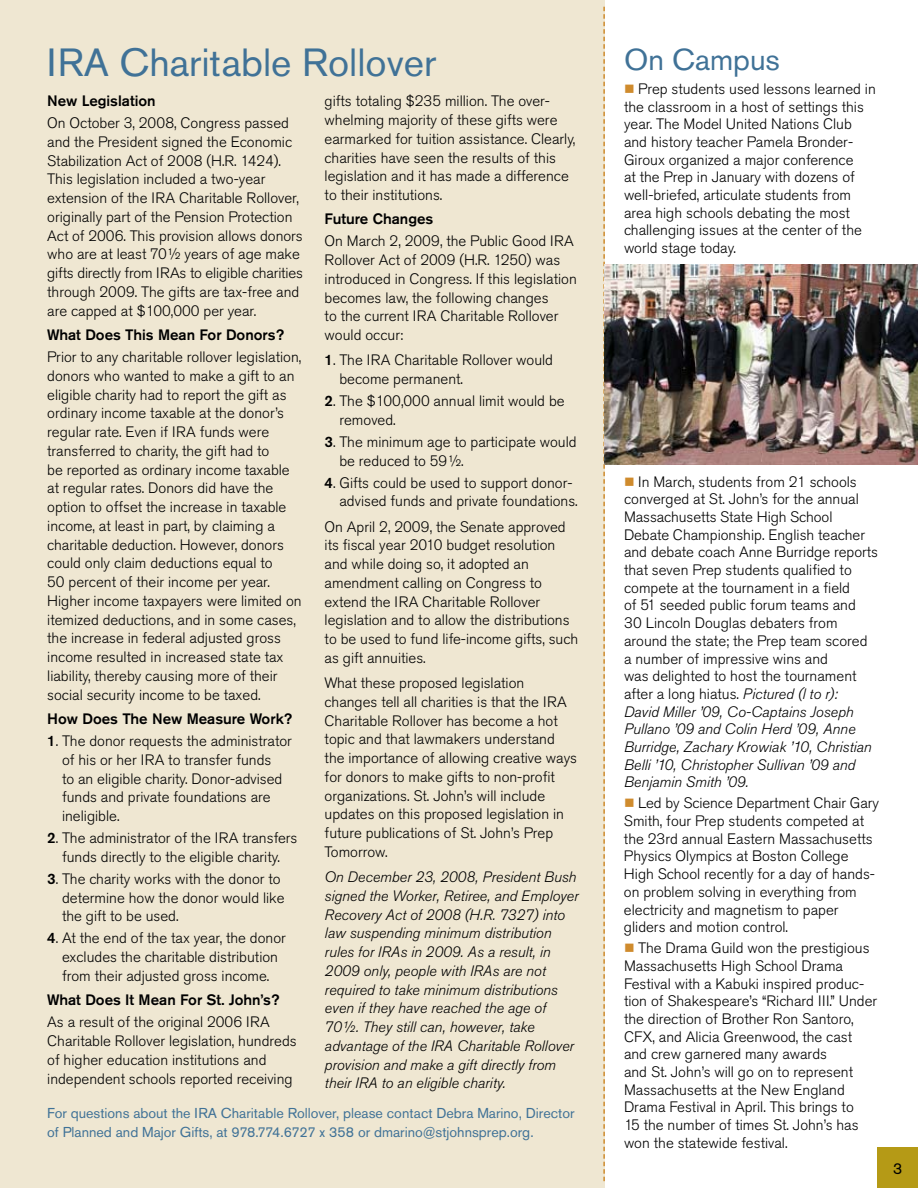
<style>
.page{position:relative;width:918px;height:1188px;background:#fff}
.page>*{position:absolute;margin:0;border:0;box-sizing:border-box;transform-origin:0 0}
.t1{font:39px "Akzidenz Grotesk Pro";color:#407297}
.t2{font:30px "Akzidenz Grotesk Pro";color:#407297}
.t3{font:15.75px "Akzidenz Grotesk Pro";color:#000}
.t4{font:300 15px/18.8px "Akzidenz Grotesk Pro";color:#000}
.t5{font:italic 300 15px/18.8px "Akzidenz Grotesk Pro";color:#000}
.t6{font:500 15px "Akzidenz Grotesk Pro";color:#000}
.t7{font:14.25px/18.8px "Akzidenz Grotesk Pro";color:#407297}
.s1{color:#cf8b2d}
.s2{font-weight:500}
.s3{font-style:italic}
</style>
<div class="page">
<div style="left:0;top:0;width:604px;height:1188px;background:#efe7d2"></div>
<svg style="left:603px;top:7px;width:2px;height:1174px;background:#e0bd88"></svg>
<img style="left:604px;top:265px;width:314px;height:199px">
<div style="left:878px;top:1148px;width:40px;height:40px;background:#b59a16"></div>
<h1 class="t1" style="left:47px;top:38px;width:21px">IRA</h1>
<h1 class="t1" style="left:120px;top:38px;width:318px">Charitable Rollover</h1>
<h2 class="t2" style="left:624px;top:40px;width:158px">On Campus</h2>
<p class="t4" style="left:624px;top:80px;width:253px;line-height:17.7px"><span class="s1">■</span> Prep students used lessons learned in the classroom in a host of settings this year. The Model United Nations Club and history teacher Pamela Bronder-Giroux organized a major conference<br>at the Prep in January with dozens of well-briefed, articulate students from area high schools debating the most challenging issues at the center of the world stage today.</p>
<p class="t4" style="left:325px;top:92px;width:252px">gifts totaling $235 million. The over&shy;whelming majority of these gifts were earmarked for tuition assistance. Clearly, charities have seen the results of this legislation and it has made a difference to their institutions.</p>
<p class="t6" style="left:325px;top:210px;width:110px">Future Changes</p>
<p class="t4" style="left:325px;top:232px;width:254px">On March 2, 2009, the Public Good IRA Rollover Act of 2009 (H.R. 1250) was introduced in Congress. If this legislation becomes law, the following changes<br>to the current IRA Charitable Rollover would occur:</p>
<p class="t4" style="left:339px;top:351px;width:215px;text-indent:-15px"><span class="s2">1</span>. The IRA Charitable Rollover would become permanent.</p>
<p class="t4" style="left:339px;top:392px;width:227px;text-indent:-15px"><span class="s2">2</span>. The $100,000 annual limit would be removed.</p>
<p class="t4" style="left:339px;top:432px;width:239px;text-indent:-15px"><span class="s2">3</span>. The minimum age to participate would be reduced to 59½.</p>
<p class="t4" style="left:339px;top:473px;width:240px;text-indent:-15px"><span class="s2">4</span>. Gifts could be used to support donor&shy;advised funds and private foundations.</p>
<p class="t4" style="left:325px;top:517px;width:255px">On April 2, 2009, the Senate approved its fiscal year 2010 budget resolution and while doing so, it adopted an amendment calling on Congress to extend the IRA Charitable Rollover legislation and to allow the distributions to be used to fund life-income gifts, such as gift annuities.</p>
<p class="t4" style="left:325px;top:674px;width:254px">What these proposed legislation changes tell all charities is that the IRA Charitable Rollover has become a hot topic and that lawmakers understand the importance of allowing creative ways for donors to make gifts to non-profit organizations. St. John’s will include updates on this proposed legislation in future publications of St. John’s Prep Tomorrow.</p>
<p class="t5" style="left:325px;top:868px;width:255px">On December 23, 2008, President Bush signed the Worker, Retiree, and Employer Recovery Act of 2008 (H.R. 7327) into law suspending minimum distribution rules for IRAs in 2009. As a result, in 2009 only, people with IRAs are not required to take minimum distributions even if they have reached the age of 70½. They still can, however, take advantage of the IRA Charitable Rollover provision and make a gift directly from their IRA to an eligible charity.</p>
<p class="t6" style="left:47px;top:91px;width:110px">New Legislation</p>
<p class="t4" style="left:47px;top:114px;width:257px">On October 3, 2008, Congress passed and the President signed the Economic Stabilization Act of 2008 (H.R. 1424).<br>This legislation included a two-year extension of the IRA Charitable Rollover, originally part of the Pension Protection Act of 2006. This provision allows donors who are at least 70½ years of age make gifts directly from IRAs to eligible charities through 2009. The gifts are tax-free and are capped at $100,000 per year.</p>
<p class="t6" style="left:47px;top:325px;width:238px">What Does This Mean For Donors?</p>
<p class="t4" style="left:47px;top:348px;width:256px">Prior to any charitable rollover legislation, donors who wanted to make a gift to an eligible charity had to report the gift as ordinary income taxable at the donor’s regular rate. Even if IRA funds were transferred to charity, the gift had to<br>be reported as ordinary income taxable at regular rates. Donors did have the option to offset the increase in taxable income, at least in part, by claiming a charitable deduction. However, donors could only claim deductions equal to<br>50 percent of their income per year.<br>Higher income taxpayers were limited on itemized deductions, and in some cases, the increase in federal adjusted gross income resulted in increased state tax liability, thereby causing more of their social security income to be taxed.</p>
<p class="t6" style="left:47px;top:709px;width:246px">How Does The New Measure Work?</p>
<p class="t4" style="left:62px;top:732px;width:231px;text-indent:-15px"><span class="s2">1</span>. The donor requests the administrator of his or her IRA to transfer funds<br>to an eligible charity. Donor-advised funds and private foundations are ineligible.</p>
<p class="t4" style="left:47px;top:829px;width:252px;text-align:center"><span class="s2">2</span>. The administrator of the IRA transfers funds directly to the eligible charity.</p>
<p class="t4" style="left:62px;top:869px;width:224px;text-indent:-15px"><span class="s2">3</span>. The charity works with the donor to determine how the donor would like the gift to be used.</p>
<p class="t4" style="left:47px;top:929px;width:240px;text-align:center"><span class="s2">4</span>. At the end of the tax year, the donor excludes the charitable distribution from their adjusted gross income.</p>
<p class="t6" style="left:47px;top:990px;width:234px">What Does It Mean For St. John’s?</p>
<p class="t4" style="left:47px;top:1013px;width:251px">As a result of the original 2006 IRA Charitable Rollover legislation, hundreds of higher education institutions and independent schools reported receiving</p>
<p class="t4" style="left:624px;top:472px;width:256px;line-height:17.7px"><span class="s1">■</span> In March, students from 21 schools converged at St. John’s for the annual Massachusetts State High School Debate Championship. English teacher and debate coach Anne Burridge reports that seven Prep students qualified to compete at the tournament in a field<br>of 51 seeded public forum teams and<br>30 Lincoln Douglas debaters from around the state; the Prep team scored a number of impressive wins and<br>was delighted to host the tournament after a long hiatus. <span class="s3">Pictured (l to r):<br>David Miller ’09, Co-Captains Joseph Pullano ’09 and Colin Herd ’09, Anne Burridge, Zachary Krowiak ’10, Christian Belli ’10, Christopher Sullivan ’09 and Benjamin Smith ’09.</span></p>
<p class="t4" style="left:624px;top:794px;width:257px;line-height:17.7px"><span class="s1">■</span> Led by Science Department Chair Gary Smith, four Prep students competed at the 23rd annual Eastern Massachusetts Physics Olympics at Boston College High School recently for a day of hands&shy;on problem solving in everything from electricity and magnetism to paper gliders and motion control.</p>
<p class="t4" style="left:624px;top:939px;width:255px;line-height:17.7px"><span class="s1">■</span> The Drama Guild won the prestigious Massachusetts High School Drama Festival with a Kabuki inspired produc&shy;tion of Shakespeare’s “Richard III.” Under the direction of Brother Ron Santoro, CFX, and Alicia Greenwood, the cast and crew garnered many awards<br>and St. John’s will go on to represent Massachusetts at the New England Drama Festival in April. This brings to<br>15 the number of times St. John’s has won the statewide festival.</p>
<p class="t7" style="left:47px;top:1104px;width:529px;text-indent:174px">Charitable Rollover, please contact Debra Marino, Director of Planned and Major Gifts, at 978.774.6727 x 358 or dmarino@stjohnsprep.org.</p>
<p class="t7" style="left:47px;top:1104px;width:156px">For questions about the IRA</p>
<p class="t3" style="left:893px;top:1158px;width:11px">3</p>
</div>
